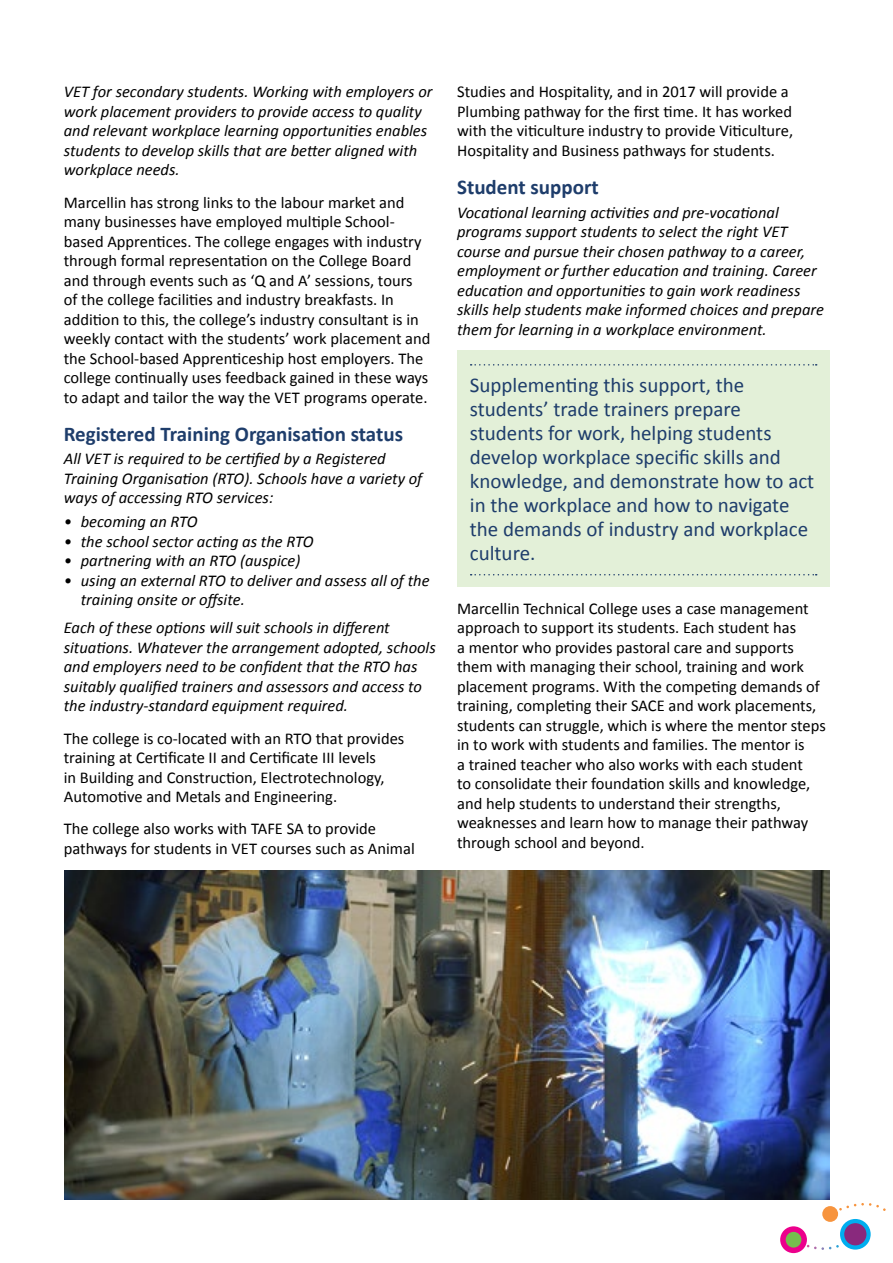
<style>
.page{position:relative;width:893px;height:1263px;background:#fff}
.page>*{position:absolute;margin:0;border:0;box-sizing:border-box;transform-origin:0 0}
.t1{font:21px/24px "Calibri";color:#1e3d6b}
.Heading_3{font:700 21px "Calibri";color:#1e3d6b}
.Body{font:16.5px/19.5px "Calibri";color:#000}
.Explanatory_text__af{font:italic 16.5px/19.5px "Calibri";color:#000}
.Body-2{font:italic 16.5px/19.5px "Calibri";color:#000}
.Explanatory_text{font:italic 16.5px/19.5px "Calibri";color:#000}
</style>
<div class="page">
<svg style="left:780px;top:1226px;width:27px;height:27px"></svg>
<div style="left:786px;top:1232px;width:15px;height:15px;background:#75be4e;border-radius:50%"></div>
<svg style="left:807px;top:1245px;width:32px;height:5px"></svg>
<svg style="left:839px;top:1203px;width:47px;height:8px"></svg>
<div style="left:822px;top:1206px;width:16px;height:16px;background:#f7943e;border-radius:50%"></div>
<svg style="left:840px;top:1219px;width:31px;height:30px"></svg>
<div style="left:844px;top:1223px;width:22px;height:22px;background:#89297d;border-radius:50%"></div>
<div style="left:457px;top:350px;width:372px;height:236px;background:#e3f0d8"></div>
<svg style="left:471px;top:364px;width:346px;height:2px"></svg>
<svg style="left:471px;top:574px;width:346px;height:1px"></svg>
<img style="left:64px;top:871px;width:765px;height:328px">
<p class="Explanatory_text__af" style="left:64px;top:82px;width:370px">VET for secondary students. Working with employers or work placement providers to provide access to quality and relevant workplace learning opportunities enables students to develop skills that are better aligned with workplace needs.</p>
<p class="Body" style="left:64px;top:193px;width:368px">Marcellin has strong links to the labour market and many businesses have employed multiple School&shy;based Apprentices. The college engages with industry through formal representation on the College Board and through events such as ‘Q and A’ sessions, tours of the college facilities and industry breakfasts. In addition to this, the college’s industry consultant is in weekly contact with the students’ work placement and the School-based Apprenticeship host employers. The college continually uses feedback gained in these ways to adapt and tailor the way the VET programs operate.</p>
<p class="Heading_3" style="left:64px;top:420px;width:341px">Registered Training Organisation status</p>
<p class="Explanatory_text" style="left:64px;top:449px;width:360px">All VET is required to be certified by a Registered<br>Training Organisation (RTO). Schools have a variety of ways of accessing RTO services:</p>
<p class="Explanatory_text__af" style="left:64px;top:511px;width:135px">• becoming an RTO</p>
<p class="Explanatory_text__af" style="left:64px;top:531px;width:251px">• the school sector acting as the RTO</p>
<p class="Explanatory_text__af" style="left:64px;top:550px;width:238px">• partnering with an RTO (auspice)</p>
<p class="Explanatory_text__af" style="left:81px;top:570px;width:350px;text-indent:-17px">• using an external RTO to deliver and assess all of the training onsite or offsite.</p>
<p class="Body-2" style="left:64px;top:617px;width:374px">Each of these options will suit schools in different situations. Whatever the arrangement adopted, schools and employers need to be confident that the RTO has suitably qualified trainers and assessors and access to the industry-standard equipment required.</p>
<p class="Body" style="left:64px;top:728px;width:342px">The college is co-located with an RTO that provides training at Certificate II and Certificate III levels<br>in Building and Construction, Electrotechnology, Automotive and Metals and Engineering.</p>
<p class="Body" style="left:64px;top:819px;width:352px">The college also works with TAFE SA to provide pathways for students in VET courses such as Animal</p>
<p class="Body" style="left:457px;top:82px;width:338px">Studies and Hospitality, and in 2017 will provide a Plumbing pathway for the first time. It has worked with the viticulture industry to provide Viticulture, Hospitality and Business pathways for students.</p>
<p class="Heading_3" style="left:457px;top:174px;width:143px">Student support</p>
<p class="Explanatory_text__af" style="left:457px;top:202px;width:368px">Vocational learning activities and pre-vocational programs support students to select the right VET course and pursue their chosen pathway to a career, employment or further education and training. Career education and opportunities to gain work readiness skills help students make informed choices and prepare them for learning in a workplace environment.</p>
<p class="t1" style="left:470px;top:373px;width:346px">Supplementing this support, the students’ trade trainers prepare students for work, helping students develop workplace specific skills and knowledge, and demonstrate how to act in the workplace and how to navigate the demands of industry and workplace culture.</p>
<p class="Body" style="left:457px;top:599px;width:370px">Marcellin Technical College uses a case management approach to support its students. Each student has<br>a mentor who provides pastoral care and supports them with managing their school, training and work placement programs. With the competing demands of training, completing their SACE and work placements, students can struggle, which is where the mentor steps in to work with students and families. The mentor is<br>a trained teacher who also works with each student<br>to consolidate their foundation skills and knowledge, and help students to understand their strengths, weaknesses and learn how to manage their pathway through school and beyond.</p>
</div>
